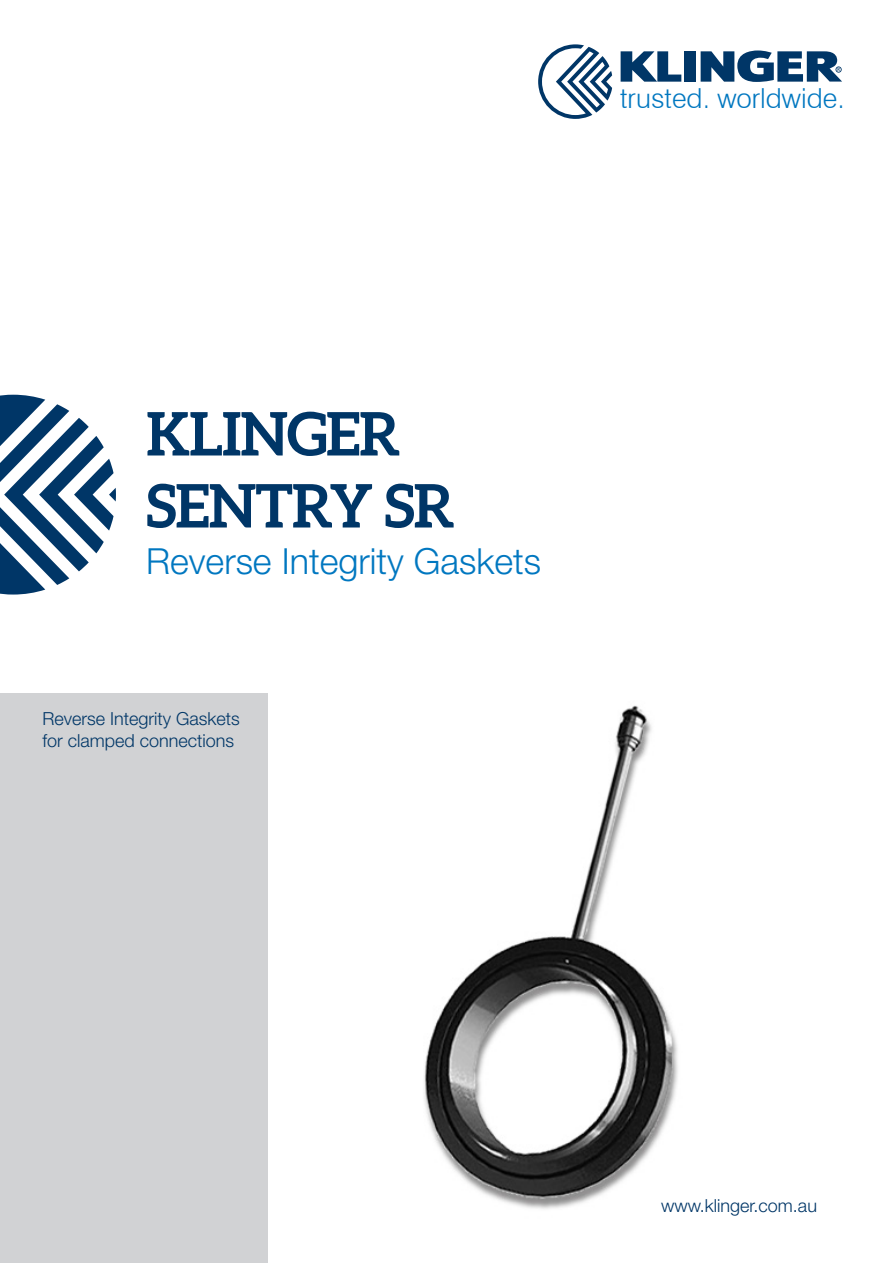
<style>
.page{position:relative;width:893px;height:1263px;background:#fff}
.page>*{position:absolute;margin:0;border:0;box-sizing:border-box;transform-origin:0 0}
.Page_Header_R{font:700 60px "Aleo";letter-spacing:-.02em;color:#003667}
.t1{font:300 36px "Helvetica Neue LT Pro";color:#0077c0}
.t2{font:300 27.6px "Swiss 721 BT";color:#0077c0}
.Standard_Blue_Text{font:300 18px/21.6px "Helvetica Neue LT Pro";color:#003667}
</style>
<div class="page">
<div style="left:0;top:694px;width:268px;height:569px;background:#d1d2d4"></div>
<svg style="left:0;top:395px;width:116px;height:199px"></svg>
<div style="left:684px;top:51px;width:11px;height:31px;background:#003667"></div>
<svg style="left:621px;top:51px;width:60px;height:31px"></svg>
<svg style="left:701px;top:50px;width:141px;height:32px"></svg>
<svg style="left:539px;top:44px;width:73px;height:75px"></svg>
<img style="left:424px;top:705px;width:254px;height:504px">
<div style="left:610px;top:1195px;width:283px;height:23px;background:#fff"></div>
<p class="t2" style="left:620px;top:81px;width:226px">trusted. worldwide.</p>
<p class="Page_Header_R" style="left:146px;top:399px;width:256px">KLINGER</p>
<p class="Page_Header_R" style="left:146px;top:471px;width:310px">SENTRY SR</p>
<p class="t1" style="left:146px;top:539px;width:396px">Reverse Integrity Gaskets</p>
<p class="Standard_Blue_Text" style="left:42px;top:707px;width:199px">Reverse Integrity Gaskets for clamped connections</p>
<p class="Standard_Blue_Text" style="left:661px;top:1195px;width:157px">www.klinger.com.au</p>
</div>
